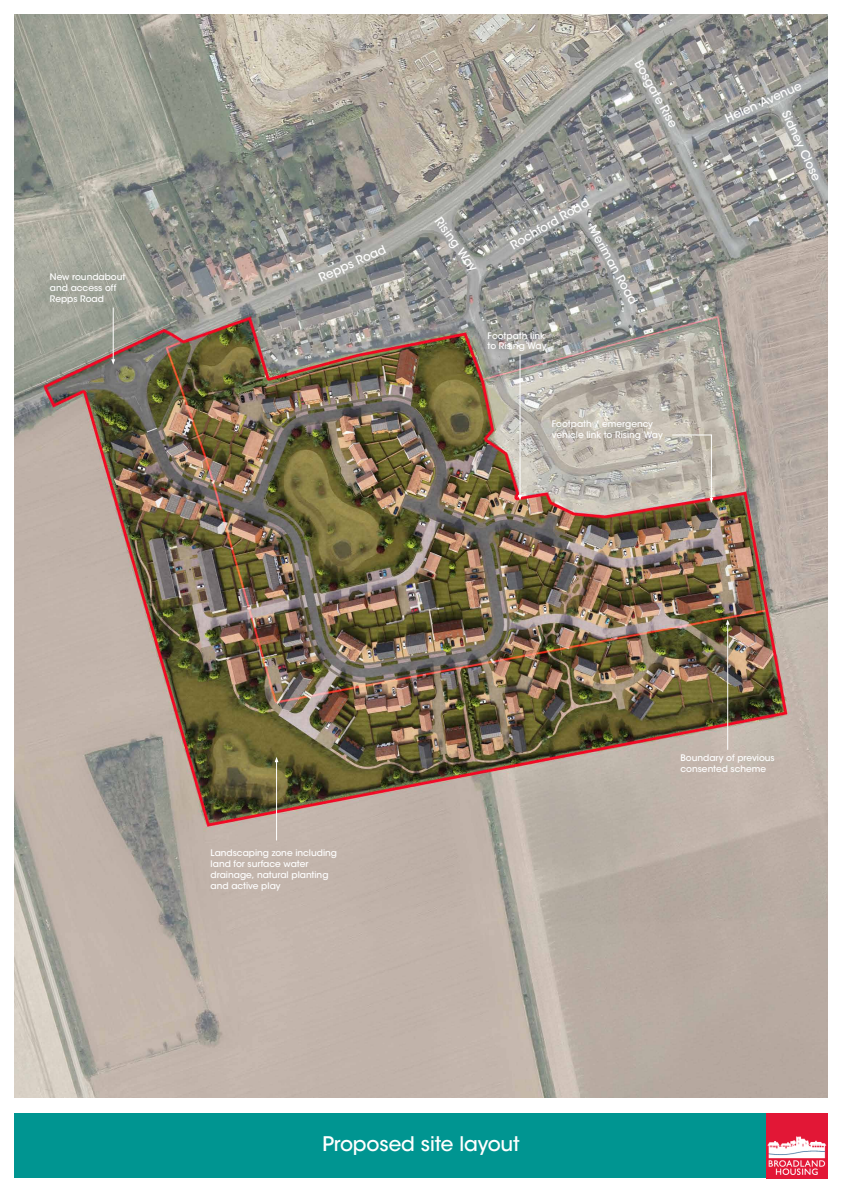
<style>
.page{position:relative;width:842px;height:1192px;background:#fff}
.page>*{position:absolute;margin:0;border:0;box-sizing:border-box;transform-origin:0 0}
.t1{font:500 20px "ITC Avant Garde Std";letter-spacing:-.01em;color:#fff}
.t2{font:500 12px "ITC Avant Garde Std";color:#fff}
.t3{font:500 9px/10.8px "ITC Avant Garde Std";color:#fff}
</style>
<div class="page">
<div style="left:14px;top:1113px;width:751px;height:65px;background:#009591"></div>
<img style="left:767px;top:1114px;width:61px;height:64px">
<img style="left:14px;top:14px;width:814px;height:1084px">
<hr style="left:276px;top:760px;width:1px;height:80px;background:#fff">
<svg style="left:275px;top:757px;width:3px;height:5px"></svg>
<hr style="left:727px;top:623px;width:1px;height:127px;background:#fff">
<svg style="left:726px;top:619px;width:4px;height:6px"></svg>
<hr style="left:113px;top:308px;width:1px;height:53px;background:#fff">
<svg style="left:111px;top:359px;width:4px;height:6px"></svg>
<hr style="left:711px;top:435px;width:1px;height:65px;background:#fff">
<svg style="left:709px;top:498px;width:4px;height:5px"></svg>
<hr style="left:519px;top:355px;width:1px;height:142px;background:#fff">
<svg style="left:518px;top:495px;width:4px;height:5px"></svg>
<hr style="left:672px;top:434px;width:40px;height:1px;background:#fff">
<p class="t3" style="left:50px;top:271px;width:77px">New roundabout and access off<br>Repps Road</p>
<h2 class="t2" style="left:316px;top:271px;width:73px;rotate:-24deg">Repps Road</h2>
<h2 class="t2" style="left:645px;top:57px;width:77px;rotate:61deg">Bosgate Rise</h2>
<h2 class="t2" style="left:508px;top:239px;width:90px;rotate:-30deg">Rochford Road</h2>
<h2 class="t2" style="left:444px;top:214px;width:65px;rotate:54deg">Rising Way</h2>
<h2 class="t2" style="left:598px;top:222px;width:89px;rotate:61deg">Meriman Road</h2>
<p class="t3" style="left:488px;top:330px;width:60px">Footpath link to Rising Way</p>
<p class="t3" style="left:552px;top:419px;width:112px">Footpath / emergency vehicle link to Rising Way</p>
<h2 class="t2" style="left:723px;top:112px;width:84px;rotate:-24deg">Helen Avenue</h2>
<h2 class="t2" style="left:792px;top:108px;width:77px;rotate:65deg">Sidney Close</h2>
<p class="t3" style="left:211px;top:848px;width:128px">Landscaping zone including land for surface water drainage, natural planting and active play</p>
<h1 class="t1" style="left:322px;top:1131px;width:199px">Proposed site layout</h1>
<p class="t3" style="left:680px;top:753px;width:96px">Boundary of previous consented scheme</p>
</div>
